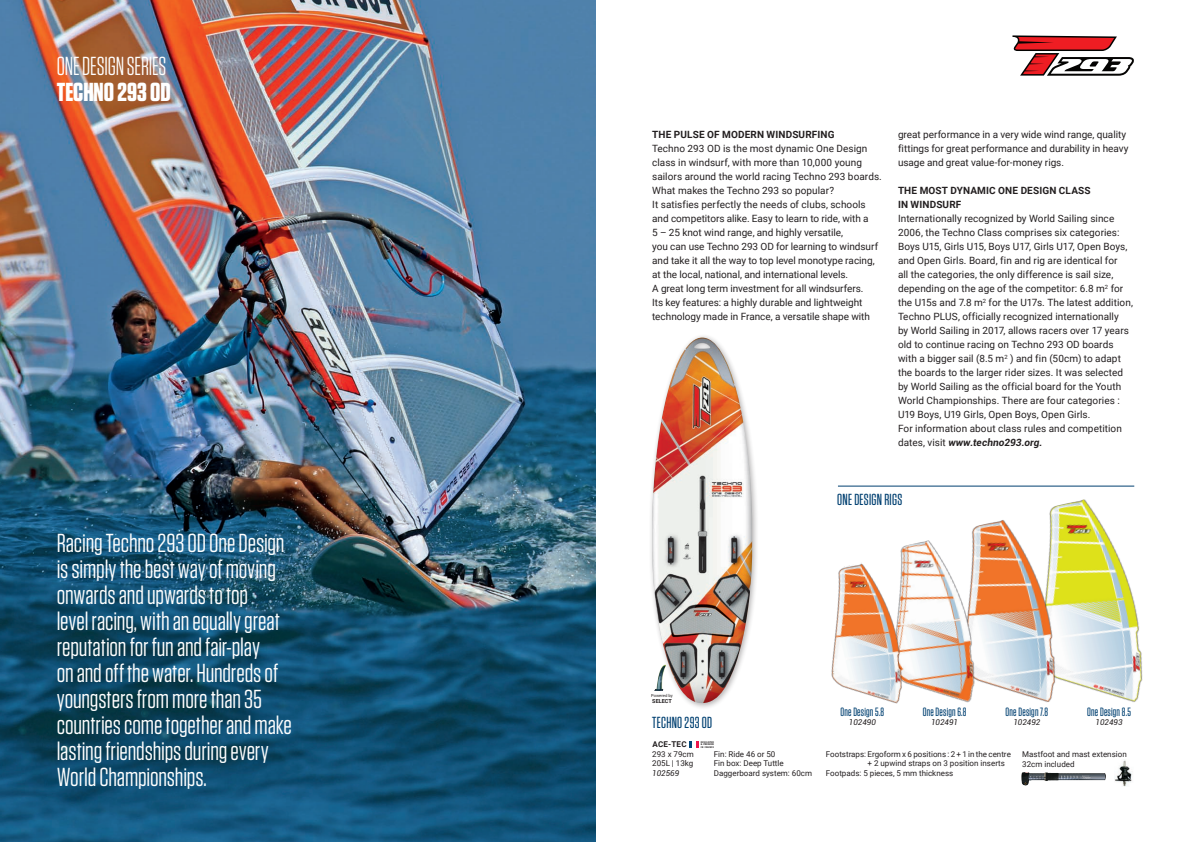
<style>
.page{position:relative;width:1191px;height:842px;background:#fff}
.page>*{position:absolute;margin:0;border:0;box-sizing:border-box;transform-origin:0 0}
.t1{font:26px/26px "Tungsten";letter-spacing:-.005em;color:#fff}
.t2{font:26px "Tungsten Narrow";letter-spacing:-.005em;color:#fff}
.t3{font:700 26px "Tungsten";letter-spacing:-.005em;color:#fff}
.t4{font:500 16px "Tungsten Narrow";letter-spacing:.02em;color:#004071}
.t5{font:500 12px "Tungsten Narrow";letter-spacing:.02em;color:#004071}
.t6{font:10px/14px "Roboto";color:#231f20}
.t7{font:700 10px/14px "Roboto";letter-spacing:.015em;color:#231f20}
.t8{font:8px/9.6px "Roboto";color:#231f20}
.t9{font:italic 8px "Roboto";color:#231f20}
.t10{font:700 8px "Roboto";letter-spacing:.035em;color:#231f20}
.t11{font:700 5.5px "Roboto";color:#231f20}
.t12{font:4.1px "Roboto";color:#231f20}
.t13{font:700 condensed 2.4px/2.4px "Univers";letter-spacing:.07em;color:#231f20;text-align:justify}
.s1{font-weight:700;font-style:italic}
</style>
<div class="page">
<img style="left:0;top:0;width:595px;height:842px">
<div style="left:648px;top:334px;width:111px;height:376px;background:#231f20;opacity:.33"></div>
<img style="left:652px;top:338px;width:100px;height:365px">
<img style="left:654px;top:665px;width:11px;height:26px">
<svg style="left:1012px;top:35px;width:122px;height:41px"></svg>
<img style="left:1049px;top:499px;width:94px;height:203px">
<img style="left:972px;top:514px;width:99px;height:188px">
<img style="left:900px;top:535px;width:89px;height:168px">
<img style="left:831px;top:558px;width:83px;height:146px">
<hr style="left:838px;top:486px;width:296px;height:1px;background:#004071">
<img style="left:1021px;top:772px;width:85px;height:13px">
<img style="left:1114px;top:760px;width:18px;height:26px">
<svg style="left:689px;top:741px;width:10px;height:7px"></svg>
<h1 class="t2" style="left:57px;top:53px;width:111px">ONE DESIGN SERIES</h1>
<h1 class="t3" style="left:57px;top:78px;width:115px">TECHNO 293 OD</h1>
<p class="t1" style="left:57px;top:530px;width:237px">Racing Techno 293 OD One Design is simply the best way of moving onwards and upwards to top<br>level racing, with an equally great reputation for fun and fair-play<br>on and off the water. Hundreds of youngsters from more than 35 countries come together and make lasting friendships during every<br>World Championships.</p>
<p class="t7" style="left:652px;top:127px;width:184px">THE PULSE OF MODERN WINDSURFING</p>
<p class="t6" style="left:652px;top:141px;width:231px">Techno 293 OD is the most dynamic One Design class in windsurf, with more than 10,000 young sailors around the world racing Techno 293 boards.<br>What makes the Techno 293 so popular?<br>It satisfies perfectly the needs of clubs, schools and competitors alike. Easy to learn to ride, with a<br>5 – 25 knot wind range, and highly versatile,<br>you can use Techno 293 OD for learning to windsurf and take it all the way to top level monotype racing, at the local, national, and international levels.<br>A great long term investment for all windsurfers.<br>Its key features: a highly durable and lightweight technology made in France, a versatile shape with</p>
<p class="t6" style="left:898px;top:127px;width:232px">great performance in a very wide wind range, quality fittings for great performance and durability in heavy usage and great value-for-money rigs.</p>
<p class="t7" style="left:898px;top:183px;width:194px">THE MOST DYNAMIC ONE DESIGN CLASS<br>IN WINDSURF</p>
<p class="t6" style="left:898px;top:211px;width:236px">Internationally recognized by World Sailing since 2006, the Techno Class comprises six categories:<br>Boys U15, Girls U15, Boys U17, Girls U17, Open Boys, and Open Girls. Board, fin and rig are identical for<br>all the categories, the only difference is sail size, depending on the age of the competitor: 6.8 m<sup>2</sup> for the U15s and 7.8 m<sup>2</sup> for the U17s. The latest addition, Techno PLUS, officially recognized internationally<br>by World Sailing in 2017, allows racers over 17 years old to continue racing on Techno 293 OD boards with a bigger sail (8.5 m<sup>2</sup> ) and fin (50cm) to adapt the boards to the larger rider sizes. It was selected by World Sailing as the official board for the Youth World Championships. There are four categories :<br>U19 Boys, U19 Girls, Open Boys, Open Girls.<br>For information about class rules and competition dates, visit <span class="s1">www.techno293.org.</span></p>
<p class="t12" style="left:651px;top:692px;width:23px">Powered by</p>
<p class="t11" style="left:652px;top:697px;width:21px">SELECT</p>
<h2 class="t4" style="left:837px;top:492px;width:66px">ONE DESIGN RIGS</h2>
<p class="t5" style="left:840px;top:705px;width:45px">One Design 5.8</p>
<p class="t9" style="left:849px;top:717px;width:29px">102490</p>
<p class="t5" style="left:922px;top:705px;width:45px">One Design 6.8</p>
<p class="t9" style="left:931px;top:717px;width:29px">102491</p>
<p class="t5" style="left:1005px;top:705px;width:44px">One Design 7.8</p>
<p class="t9" style="left:1013px;top:717px;width:29px">102492</p>
<p class="t5" style="left:1087px;top:705px;width:45px">One Design 8.5</p>
<p class="t9" style="left:1095px;top:717px;width:29px">102493</p>
<h2 class="t4" style="left:652px;top:714px;width:62px">TECHNO 293 OD</h2>
<p class="t10" style="left:652px;top:739px;width:36px">ACE-TEC</p>
<p class="t8" style="left:652px;top:749px;width:43px">293 x 79cm<br>205L | 13kg</p>
<p class="t9" style="left:652px;top:767px;width:29px">102569</p>
<p class="t13" style="left:701px;top:741px;width:15px">DEVELOPED &amp; PRODUCED IN FRANCE</p>
<p class="t8" style="left:714px;top:749px;width:100px">Fin: Ride 46 or 50<br>Fin box: Deep Tuttle<br>Daggerboard system: 60cm</p>
<p class="t8" style="left:826px;top:749px;width:186px">Footstraps: Ergoform x 6 positions : 2 + 1 in the centre</p>
<p class="t8" style="left:1022px;top:749px;width:106px">Mastfoot and mast extension<br>32cm included</p>
<p class="t8" style="left:867px;top:758px;width:139px">+ 2 upwind straps on 3 position inserts</p>
<p class="t8" style="left:826px;top:768px;width:129px">Footpads: 5 pieces, 5 mm thickness</p>
</div>
